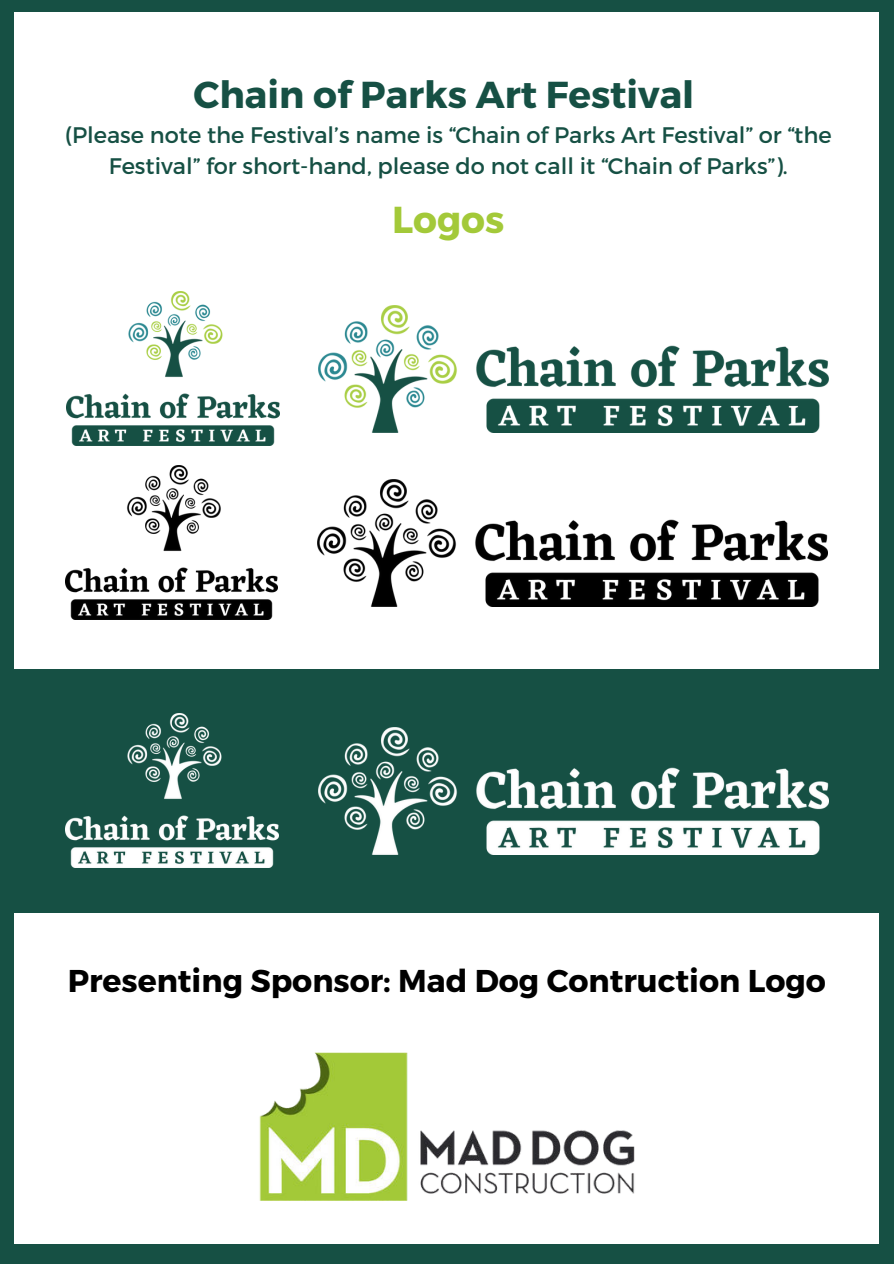
<style>
.page{position:relative;width:894px;height:1264px;background:#fff}
.page>*{position:absolute;margin:0;border:0;box-sizing:border-box;transform-origin:0 0}
.t1{font:700 37.5px "Montserrat";color:#165044}
.t2{font:700 37.5px "Montserrat";color:#a3c939}
.t3{font:700 31.5px "Montserrat";color:#000}
.t4{font:22.5px/30.8px "Montserrat";color:#165044;text-align:center}
</style>
<div class="page">
<div style="left:0;top:0;width:893px;height:1263px;background:#165044"></div>
<div style="left:14px;top:12px;width:864px;height:656px;background:#fff"></div>
<img style="left:66px;top:291px;width:213px;height:154px">
<img style="left:65px;top:465px;width:213px;height:154px">
<img style="left:317px;top:479px;width:510px;height:127px">
<img style="left:318px;top:727px;width:509px;height:127px">
<img style="left:66px;top:713px;width:212px;height:154px">
<img style="left:319px;top:305px;width:509px;height:127px">
<div style="left:14px;top:913px;width:864px;height:330px;background:#fff"></div>
<img style="left:259px;top:1052px;width:376px;height:149px">
<h1 class="t1" style="left:193px;top:71px;width:502px">Chain of Parks Art Festival</h1>
<p class="t4" style="left:65px;top:120px;width:768px">(Please note the Festival’s name is “Chain of Parks Art Festival” or “the<br>Festival” for short-hand, please do not call it “Chain of Parks”).</p>
<h1 class="t2" style="left:392px;top:197px;width:114px">Logos</h1>
<h2 class="t3" style="left:68px;top:960px;width:759px">Presenting Sponsor: Mad Dog Contruction Logo</h2>
</div>
